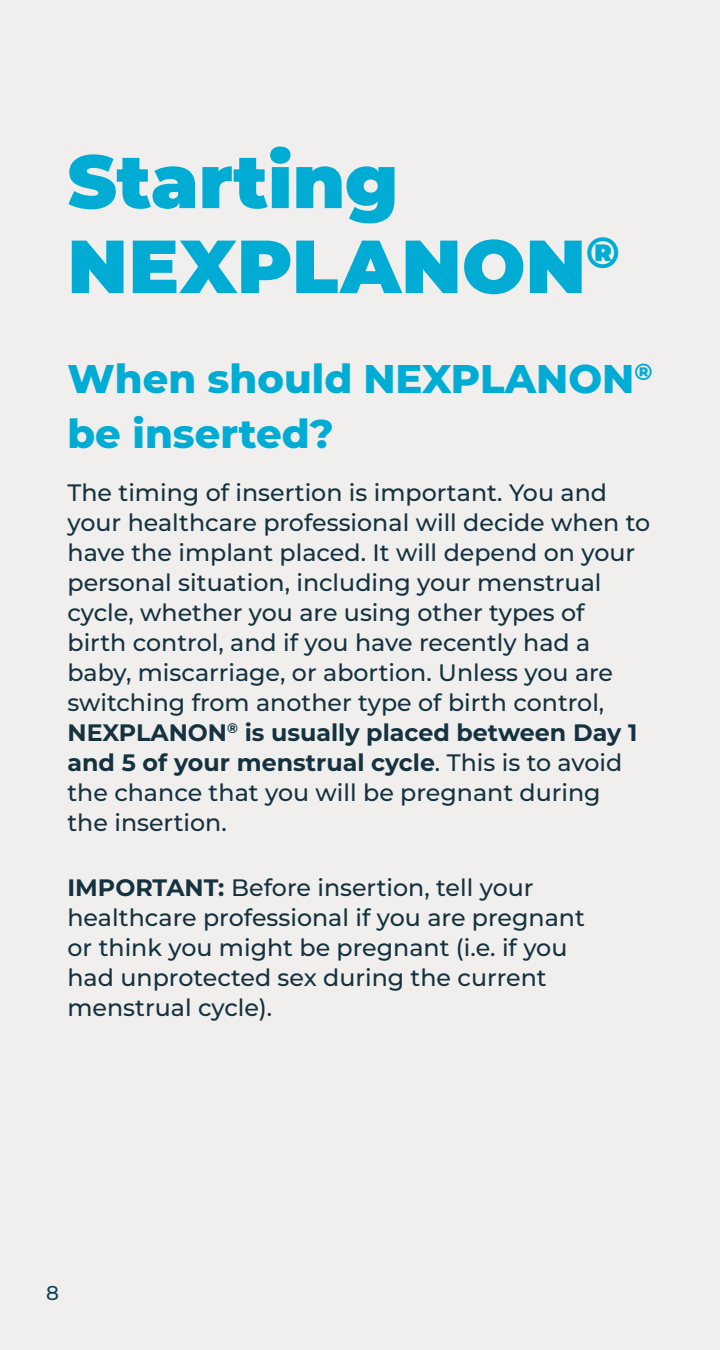
<style>
.page{position:relative;width:720px;height:1350px;background:#f1efed}
.page>*{position:absolute;margin:0;border:0;box-sizing:border-box;transform-origin:0 0}
.t1{font:900 75px/85px "Montserrat";color:#00acd4}
.t2{font:800 40px/55px "Montserrat";color:#00acd4}
.t3{font:500 23.75px/30px "Montserrat";color:#14323f}
.t4{font:500 20px "Montserrat";color:#0c465b}
.s1{font-weight:700}
</style>
<div class="page">
<h1 class="t1" style="left:68px;top:137px;width:553px">Starting<br>NEXPLANON<sup>®</sup></h1>
<h2 class="t2" style="left:68px;top:350px;width:587px">When should NEXPLANON<sup>® </sup>be inserted?</h2>
<p class="t3" style="left:67px;top:477px;width:584px">The timing of insertion is important. You and your healthcare professional will decide when to have the implant placed. It will depend on your personal situation, including your menstrual cycle, whether you are using other types of<br>birth control, and if you have recently had a baby, miscarriage, or abortion. Unless you are switching from another type of birth control, <span class="s1">NEXPLANON</span><sup>®</sup> <span class="s1">is usually placed between Day 1 and 5 of your menstrual cycle</span>. This is to avoid the chance that you will be pregnant during<br>the insertion.</p>
<p class="t3" style="left:67px;top:872px;width:519px"><span class="s1">IMPORTANT:</span> Before insertion, tell your healthcare professional if you are pregnant or think you might be pregnant (i.e. if you had unprotected sex during the current menstrual cycle).</p>
<p class="t4" style="left:46px;top:1279px;width:14px">8</p>
</div>
